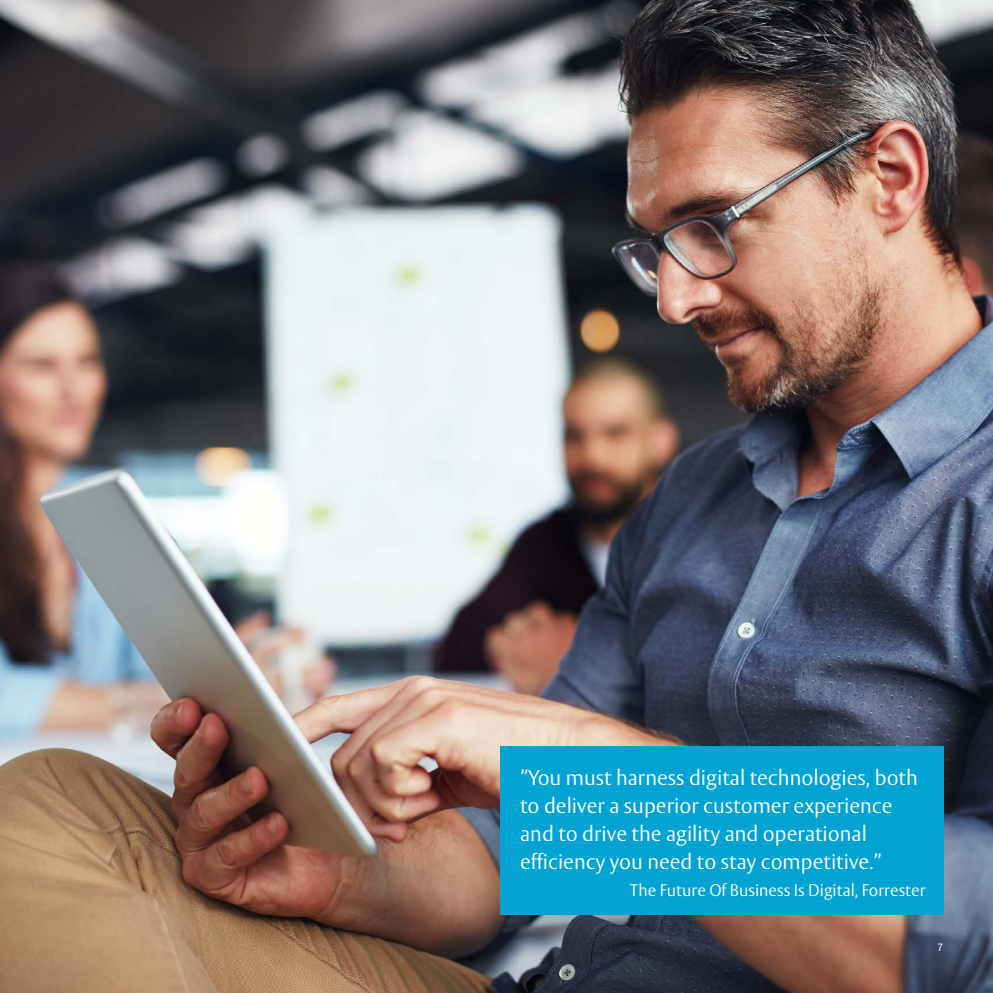
<style>
.page{position:relative;width:993px;height:993px;background:#fff}
.page>*{position:absolute;margin:0;border:0;box-sizing:border-box;transform-origin:0 0}
.t1{font:300 21px/28px "ASSA Vesta";color:#fff}
.Vesta_Light_9_5_12{font:300 16.62px "ASSA Vesta";color:#fff}
._5_Captions{font:10.5px "ASSA Vesta";color:#fff}
</style>
<div class="page">
<img style="left:0;top:0;width:992px;height:992px">
<div style="left:499px;top:746px;width:444px;height:168px;background:#00a3d2"></div>
<p class="t1" style="left:520px;top:764px;width:399px">”You must harness digital technologies, both to deliver a superior customer experience and to drive the agility and operational efficiency you need to stay competitive.”</p>
<p class="Vesta_Light_9_5_12" style="left:629px;top:879px;width:297px">The Future Of Business Is Digital, Forrester</p>
<p class="_5_Captions" style="left:937px;top:941px;width:7px">7</p>
</div>
